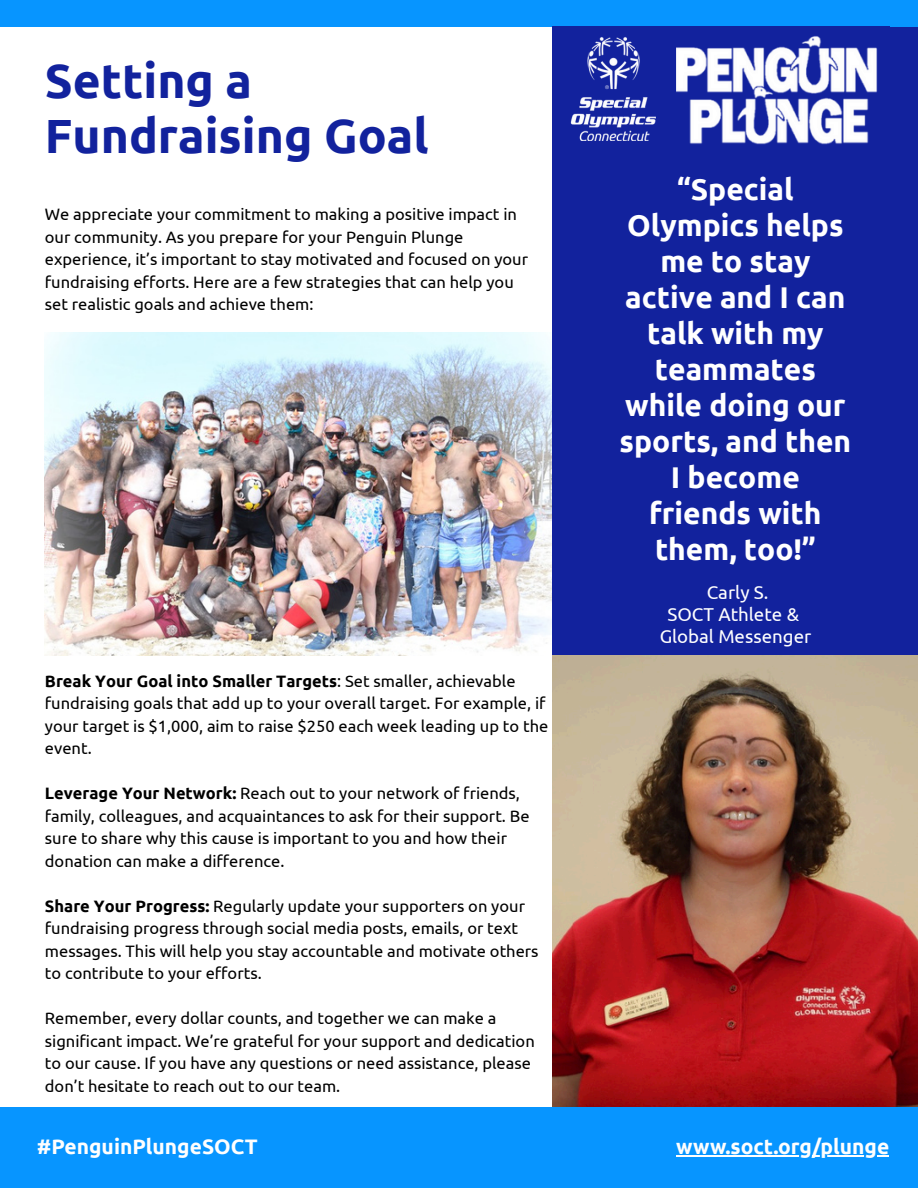
<style>
.page{position:relative;width:918px;height:1188px;background:#fff}
.page>*{position:absolute;margin:0;border:0;box-sizing:border-box;transform-origin:0 0}
.t1{font:700 48px/55.2px "Ubuntu";color:#12229d}
.t2{font:700 30px/36px "Ubuntu";color:#fff;text-align:center}
.t3{font:700 21px "Ubuntu";color:#fefefe}
.t4{font:18.6px/22.2px "Ubuntu";color:#fff;text-align:center}
.t5{font:16.5px/22.5px "Ubuntu";color:#000}
.s1{font-weight:700}
</style>
<div class="page">
<div style="left:0;top:0;width:918px;height:27px;background:#0795ff"></div>
<img style="left:45px;top:333px;width:507px;height:323px">
<div style="left:552px;top:27px;width:366px;height:629px;background:#12229d"></div>
<img style="left:553px;top:656px;width:365px;height:451px">
<div style="left:0;top:1107px;width:918px;height:81px;background:#0795ff"></div>
<hr style="left:676px;top:1156px;width:213px;height:1px;background:#fefefe">
<img style="left:676px;top:36px;width:202px;height:109px">
<img style="left:570px;top:37px;width:86px;height:104px">
<h1 class="t1" style="left:45px;top:52px;width:385px">Setting a<br>Fundraising Goal</h1>
<p class="t5" style="left:45px;top:203px;width:485px">We appreciate your commitment to making a positive impact in our community. As you prepare for your Penguin Plunge experience, it’s important to stay motivated and focused on your fundraising efforts. Here are a few strategies that can help you set realistic goals and achieve them:</p>
<p class="t5" style="left:45px;top:670px;width:505px"><span class="s1">Break Your Goal into Smaller Targets</span>: Set smaller, achievable fundraising goals that add up to your overall target. For example, if your target is $1,000, aim to raise $250 each week leading up to the event.</p>
<p class="t5" style="left:45px;top:782px;width:486px"><span class="s1">Leverage Your Network:</span> Reach out to your network of friends, family, colleagues, and acquaintances to ask for their support. Be sure to share why this cause is important to you and how their donation can make a difference.</p>
<p class="t5" style="left:45px;top:895px;width:495px"><span class="s1">Share Your Progress:</span> Regularly update your supporters on your fundraising progress through social media posts, emails, or text messages. This will help you stay accountable and motivate others to contribute to your efforts.</p>
<p class="t5" style="left:45px;top:1007px;width:491px">Remember, every dollar counts, and together we can make a significant impact. We’re grateful for your support and dedication to our cause. If you have any questions or need assistance, please don’t hesitate to reach out to our team.</p>
<h2 class="t2" style="left:620px;top:170px;width:233px">“Special<br>Olympics helps me to stay active and I can talk with my teammates while doing our sports, and then<br>I become friends with them, too!”</h2>
<p class="t4" style="left:660px;top:581px;width:153px">Carly S.<br>SOCT Athlete &amp;<br>Global Messenger</p>
<p class="t3" style="left:37px;top:1135px;width:223px">#PenguinPlungeSOCT</p>
<p class="t3" style="left:676px;top:1135px;width:215px">www.soct.org/plunge</p>
</div>
